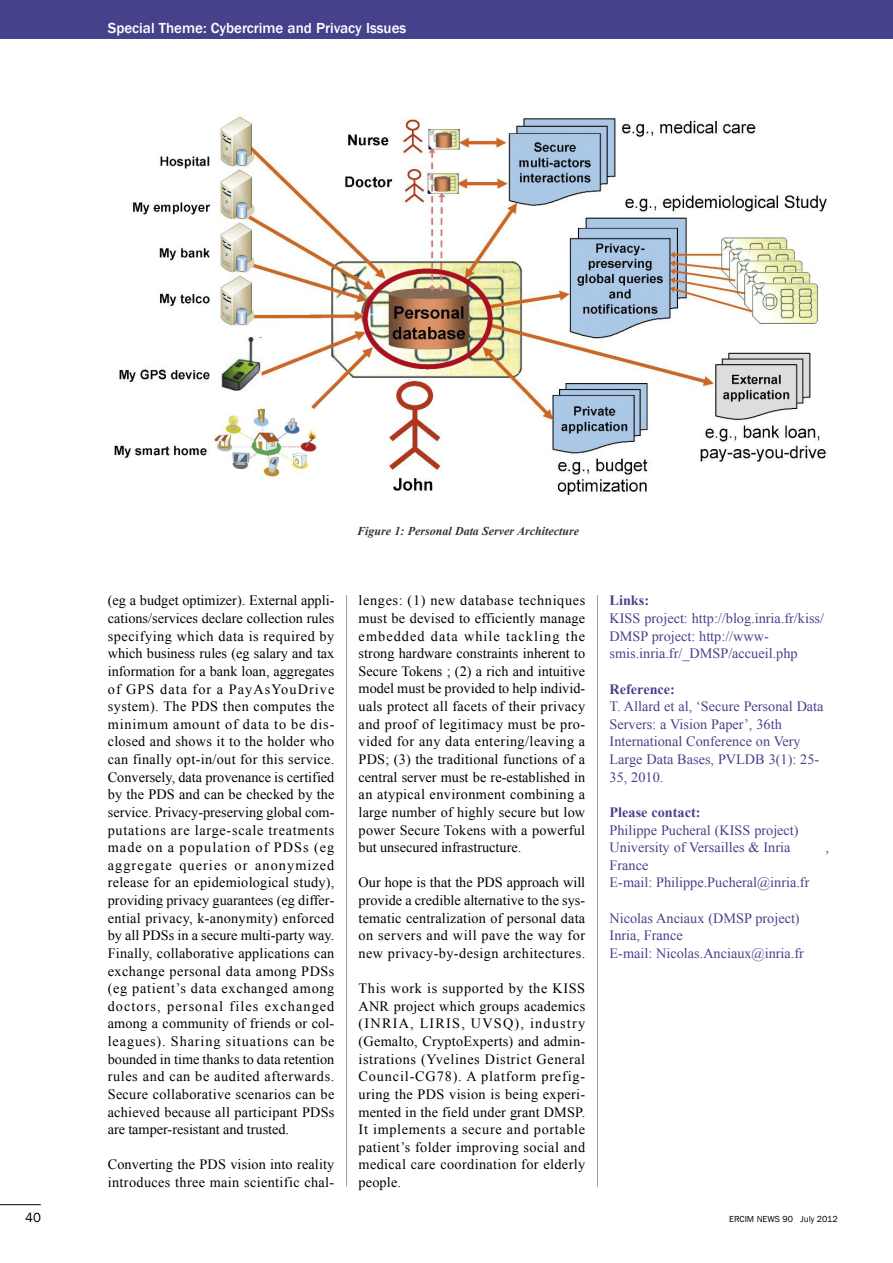
<style>
.page{position:relative;width:893px;height:1263px;background:#fff}
.page>*{position:absolute;margin:0;border:0;box-sizing:border-box;transform-origin:0 0}
.t1{font:500 15px "Franklin Gothic";color:#fff}
.t2{font:14.25px/17.5px "Times New Roman";letter-spacing:.015em;color:#000;text-align:justify}
.t3{font:14.25px/17.5px "Times New Roman";color:#46418b}
.t4{font:700 14.25px "Times New Roman";color:#46418b}
.t5{font:13.5px "Franklin Gothic";color:#000}
.t6{font:italic 700 12px "Times New Roman";color:#333}
.t7{font:9px "Franklin Gothic";color:#000}
</style>
<div class="page">
<hr style="left:0;top:1204px;width:41px;height:1px;background:#000">
<div style="left:0;top:0;width:893px;height:38px;background:#46418b"></div>
<hr style="left:346px;top:595px;width:1px;height:591px;background:#999">
<hr style="left:597px;top:595px;width:1px;height:591px;background:#999">
<img style="left:114px;top:115px;width:713px;height:380px">
<p class="t1" style="left:108px;top:20px;width:300px">Special theme: Cybercrime and Privacy Issues</p>
<p class="t6" style="left:357px;top:524px;width:223px">Figure 1: Personal Data Server Architecture</p>
<p class="t2" style="left:108px;top:592px;width:228px">(eg a budget optimizer). External appli&shy;cations/services declare collection rules specifying which data is required by which business rules (eg salary and tax information for a bank loan, aggregates of GPS data for a PayAsYouDrive system). The PDS then computes the minimum amount of data to be dis&shy;closed and shows it to the holder who can finally opt-in/out for this service.<br>Conversely, data provenance is certified by the PDS and can be checked by the service. Privacy-preserving global com&shy;putations are large-scale treatments made on a population of PDSs (eg aggregate queries or anonymized release for an epidemiological study), providing privacy guarantees (eg differ&shy;ential privacy, k-anonymity) enforced by all PDSs in a secure multi-party way.<br>Finally, collaborative applications can exchange personal data among PDSs (eg patient’s data exchanged among doctors, personal files exchanged among a community of friends or col&shy;leagues). Sharing situations can be bounded in time thanks to data retention rules and can be audited afterwards.<br>Secure collaborative scenarios can be achieved because all participant PDSs are tamper-resistant and trusted.</p>
<p class="t2" style="left:108px;top:1156px;width:228px">Converting the PDS vision into reality introduces three main scientific chal-</p>
<p class="t2" style="left:359px;top:592px;width:228px">lenges: (1) new database techniques must be devised to efficiently manage embedded data while tackling the strong hardware constraints inherent to Secure Tokens ; (2) a rich and intuitive model must be provided to help individ&shy;uals protect all facets of their privacy and proof of legitimacy must be pro&shy;vided for any data entering/leaving a PDS; (3) the traditional functions of a central server must be re-established in an atypical environment combining a large number of highly secure but low power Secure Tokens with a powerful but unsecured infrastructure.</p>
<p class="t2" style="left:359px;top:874px;width:228px">Our hope is that the PDS approach will provide a credible alternative to the sys&shy;tematic centralization of personal data on servers and will pave the way for new privacy-by-design architectures.</p>
<p class="t2" style="left:359px;top:979px;width:228px">This work is supported by the KISS ANR project which groups academics (INRIA, LIRIS, UVSQ), industry (Gemalto, CryptoExperts) and admin&shy;istrations (Yvelines District General Council-CG78). A platform prefig&shy;uring the PDS vision is being experi&shy;mented in the field under grant DMSP.<br>It implements a secure and portable patient’s folder improving social and medical care coordination for elderly people.</p>
<p class="t4" style="left:610px;top:593px;width:41px">Links:</p>
<p class="t3" style="left:610px;top:609px;width:216px">KISS project: http://blog.inria.fr/kiss/<br>DMSP project: http://www&shy;smis.inria.fr/_DMSP/accueil.php</p>
<p class="t4" style="left:610px;top:681px;width:67px">Reference:</p>
<p class="t3" style="left:610px;top:697px;width:215px">T. Allard et al, ‘Secure Personal Data<br>Servers: a Vision Paper’, 36th<br>International Conference on Very<br>Large Data Bases, PVLDB 3(1): 25-<br>35, 2010.</p>
<p class="t4" style="left:610px;top:804px;width:92px">Please contact:</p>
<p class="t3" style="left:610px;top:821px;width:191px">Philippe Pucheral (KISS project)<br>University of Versailles &amp; Inria</p>
<p class="t3" style="left:826px;top:838px;width:5px">,</p>
<p class="t3" style="left:610px;top:856px;width:201px">France<br>E-mail: Philippe.Pucheral@inria.fr</p>
<p class="t3" style="left:610px;top:909px;width:196px">Nicolas Anciaux (DMSP project)<br>Inria, France<br>E-mail: Nicolas.Anciaux@inria.fr</p>
<p class="t5" style="left:25px;top:1210px;width:17px">40</p>
<p class="t7" style="left:729px;top:1214px;width:110px">ERCIM NEWS 90 July 2012</p>
</div>
